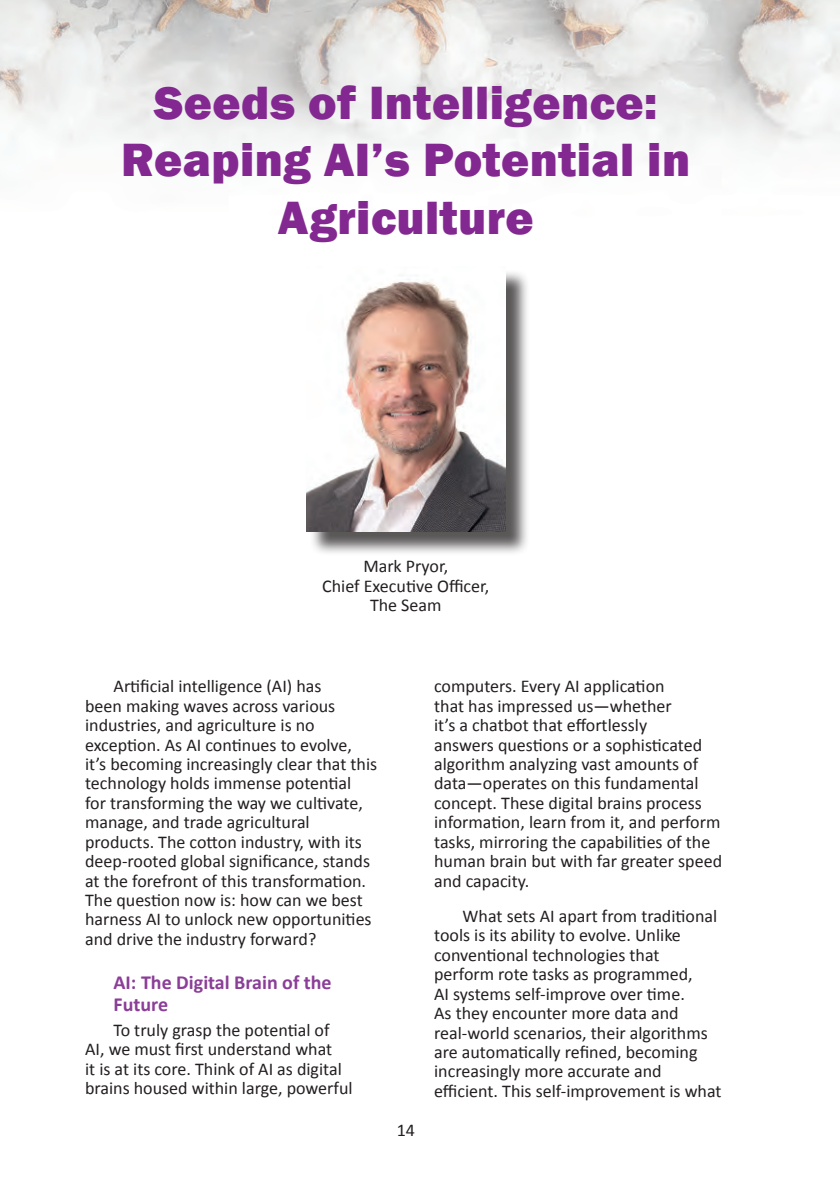
<style>
.page{position:relative;width:840px;height:1191px;background:#fff}
.page>*{position:absolute;margin:0;border:0;box-sizing:border-box;transform-origin:0 0}
.HEAD{font:800 48px/57.6px "Franklin Gothic";letter-spacing:.01em;color:#832890;text-align:center}
.Subhead{font:700 20px/21.6px "Calibri";color:#8b3e97}
.paragraph{font:18px/19.4px "Calibri";color:#231f20}
.Author{font:18px/19.4px "Calibri";color:#231f20;text-align:center}
</style>
<div class="page">
<img style="left:0;top:0;width:839px;height:151px">
<div style="left:309px;top:269px;width:220px;height:287px;background:#231f20;opacity:.75"></div>
<img style="left:306px;top:269px;width:199px;height:262px">
<p class="HEAD" style="left:121px;top:74px;width:570px">Seeds of Intelligence:<br>Reaping AI’s Potential in<br>Agriculture</p>
<p class="Author" style="left:322px;top:555px;width:168px">Mark Pryor,<br>Chief Executive Officer,<br>The Seam</p>
<p class="paragraph" style="left:85px;top:676px;width:293px;text-indent:28px">Artificial intelligence (AI) has<br>been making waves across various industries, and agriculture is no exception. As AI continues to evolve, it’s becoming increasingly clear that this technology holds immense potential<br>for transforming the way we cultivate, manage, and trade agricultural products. The cotton industry, with its deep-rooted global significance, stands at the forefront of this transformation.<br>The question now is: how can we best harness AI to unlock new opportunities and drive the industry forward?</p>
<p class="Subhead" style="left:113px;top:971px;width:219px">AI: The Digital Brain of the<br>Future</p>
<p class="paragraph" style="left:85px;top:1019px;width:269px;text-indent:28px">To truly grasp the potential of AI, we must first understand what<br>it is at its core. Think of AI as digital brains housed within large, powerful</p>
<p class="paragraph" style="left:396px;top:1119px;width:20px">14</p>
<p class="paragraph" style="left:434px;top:676px;width:289px">computers. Every AI application<br>that has impressed us—whether<br>it’s a chatbot that effortlessly<br>answers questions or a sophisticated algorithm analyzing vast amounts of data—operates on this fundamental concept. These digital brains process information, learn from it, and perform tasks, mirroring the capabilities of the human brain but with far greater speed and capacity.</p>
<p class="paragraph" style="left:434px;top:905px;width:289px;text-indent:28px">What sets AI apart from traditional tools is its ability to evolve. Unlike conventional technologies that perform rote tasks as programmed,<br>AI systems self-improve over time.<br>As they encounter more data and real-world scenarios, their algorithms are automatically refined, becoming increasingly more accurate and efficient. This self-improvement is what</p>
</div>
